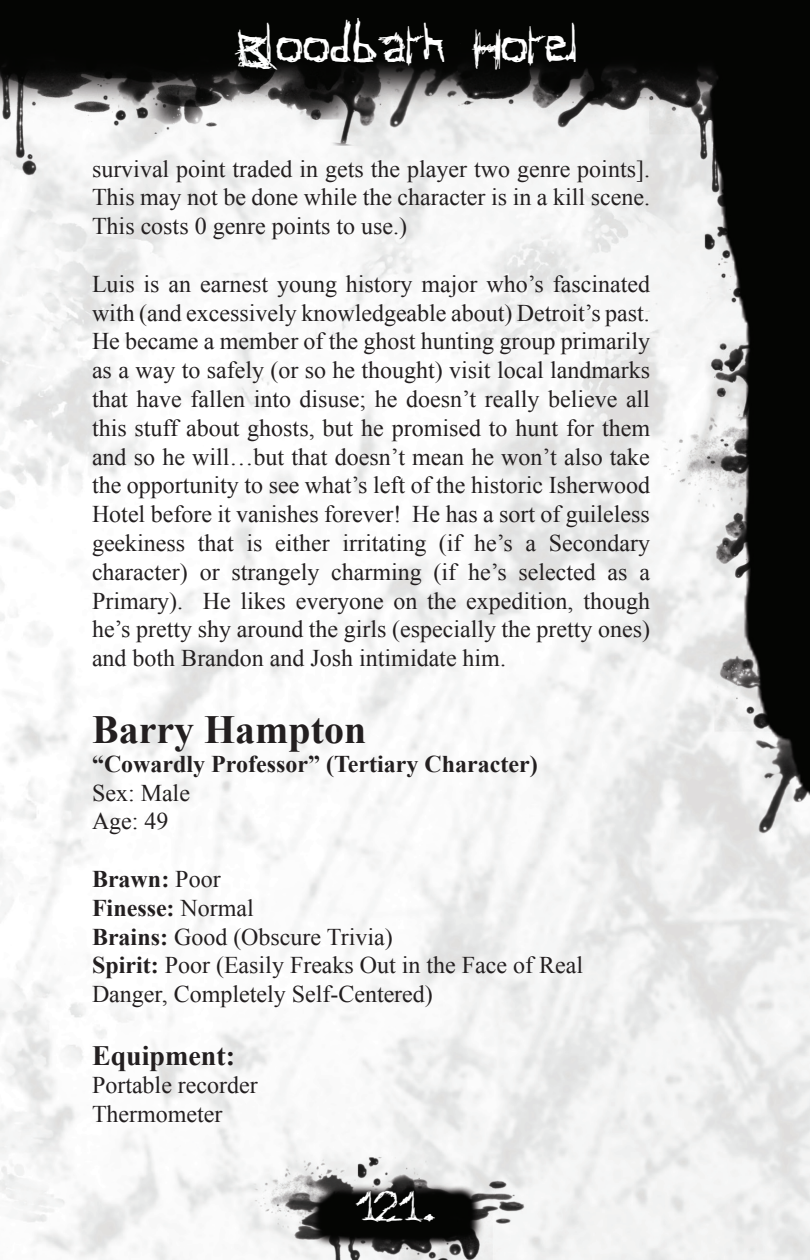
<style>
.page{position:relative;width:810px;height:1260px;background:#fff}
.page>*{position:absolute;margin:0;border:0;box-sizing:border-box;transform-origin:0 0}
.t1{font:700 40px "Times New Roman";color:#231f20}
.t2{font:36px "Abstract Classic Font";color:#fff}
.t3{font:700 28px "Times New Roman";color:#231f20}
.t4{font:28px "Abstract Classic Font";color:#fff}
.t5{font:24px/28.8px "Times New Roman";color:#231f20}
.t6{font:700 24px "Times New Roman";color:#231f20}
.s1{font-weight:700}
</style>
<div class="page">
<img style="left:0;top:0;width:810px;height:1260px">
<h2 class="t2" style="left:232px;top:18px;width:347px">Bloodbath Hotel</h2>
<p class="t5" style="left:92px;top:154px;width:560px;text-align:justify">survival point traded in gets the player two genre points].<br>This may not be done while the character is in a kill scene.<br>This costs 0 genre points to use.)</p>
<p class="t5" style="left:92px;top:269px;width:560px;text-align:justify">Luis is an earnest young history major who’s fascinated with (and excessively knowledgeable about) Detroit’s past.<br>He became a member of the ghost hunting group primarily as a way to safely (or so he thought) visit local landmarks that have fallen into disuse; he doesn’t really believe all this stuff about ghosts, but he promised to hunt for them and so he will…but that doesn’t mean he won’t also take the opportunity to see what’s left of the historic Isherwood Hotel before it vanishes forever! He has a sort of guileless geekiness that is either irritating (if he’s a Secondary character) or strangely charming (if he’s selected as a Primary). He likes everyone on the expedition, though he’s pretty shy around the girls (especially the pretty ones) and both Brandon and Josh intimidate him.</p>
<h1 class="t1" style="left:92px;top:702px;width:276px">Barry Hampton</h1>
<p class="t6" style="left:92px;top:747px;width:447px">“Cowardly Professor” (Tertiary Character)</p>
<p class="t5" style="left:92px;top:778px;width:99px">Sex: Male<br>Age: 49</p>
<p class="t5" style="left:92px;top:864px;width:493px"><span class="s1">Brawn:</span> Poor<br><span class="s1">Finesse:</span> Normal<br><span class="s1">Brains:</span> Good (Obscure Trivia)<br><span class="s1">Spirit:</span> Poor (Easily Freaks Out in the Face of Real<br>Danger, Completely Self-Centered)</p>
<p class="t3" style="left:92px;top:1036px;width:145px">Equipment:</p>
<p class="t5" style="left:92px;top:1071px;width:167px">Portable recorder<br>Thermometer</p>
<p class="t4" style="left:353px;top:1182px;width:88px">121.</p>
</div>
